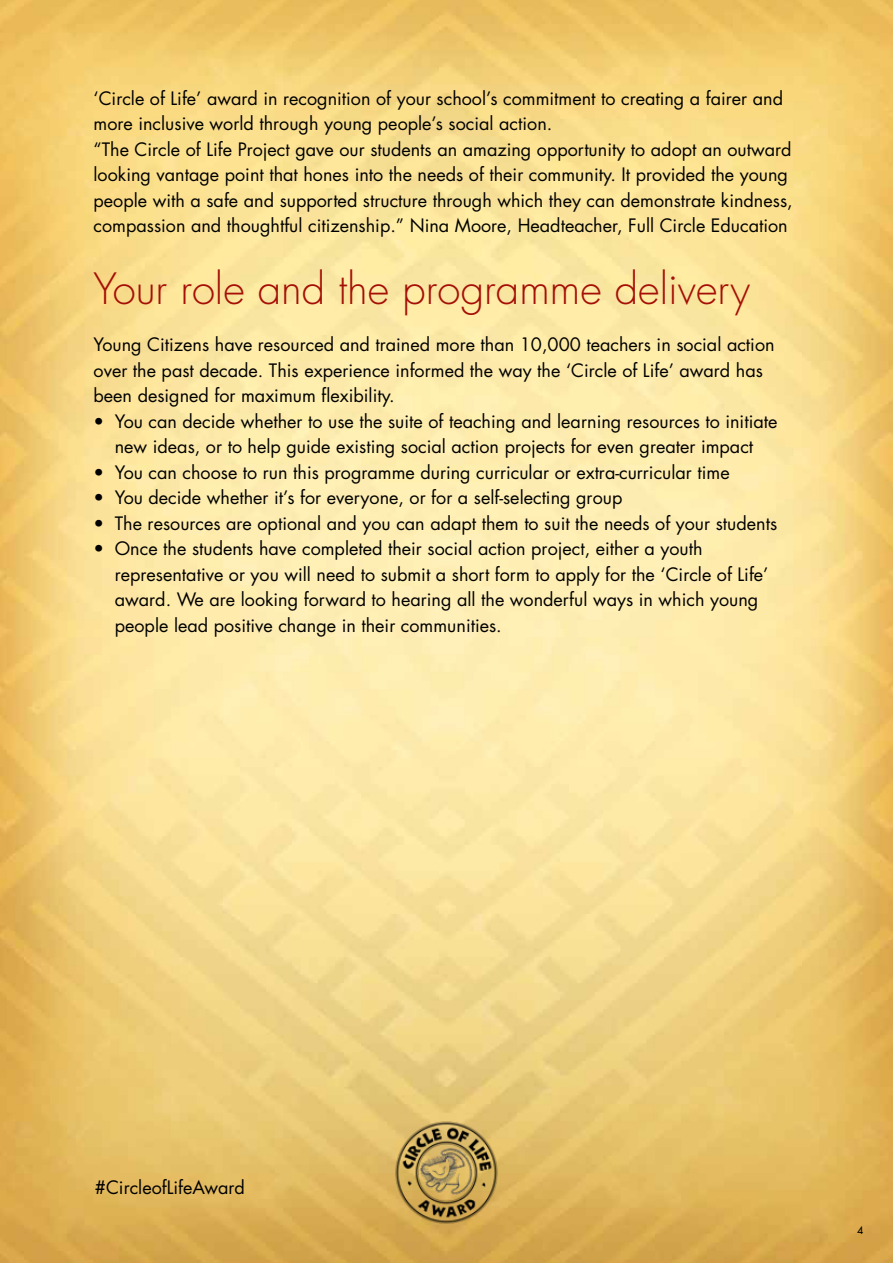
<style>
.page{position:relative;width:893px;height:1263px;background:#fff}
.page>*{position:absolute;margin:0;border:0;box-sizing:border-box;transform-origin:0 0}
.t1{font:300 42px "Futura";color:#a50f07}
.t2{font:18px/25.5px "Futura";color:#000}
.t3{font:10.5px "Futura";color:#000}
</style>
<div class="page">
<img style="left:0;top:0;width:893px;height:1263px">
<img style="left:393px;top:1119px;width:107px;height:107px">
<p class="t2" style="left:94px;top:85px;width:701px">‘Circle of Life’ award in recognition of your school’s commitment to creating a fairer and more inclusive world through young people’s social action.<br>“The Circle of Life Project gave our students an amazing opportunity to adopt an outward looking vantage point that hones into the needs of their community. It provided the young people with a safe and supported structure through which they can demonstrate kindness, compassion and thoughtful citizenship.” Nina Moore, Headteacher, Full Circle Education</p>
<h1 class="t1" style="left:94px;top:262px;width:658px">Your role and the programme delivery</h1>
<p class="t2" style="left:94px;top:331px;width:683px">Young Citizens have resourced and trained more than 10,000 teachers in social action over the past decade. This experience informed the way the ‘Circle of Life’ award has been designed for maximum flexibility.</p>
<p class="t2" style="left:94px;top:408px;width:685px;text-align:center">• You can decide whether to use the suite of teaching and learning resources to initiate new ideas, or to help guide existing social action projects for even greater impact</p>
<p class="t2" style="left:94px;top:459px;width:638px">• You can choose to run this programme during curricular or extra-curricular time</p>
<p class="t2" style="left:94px;top:485px;width:530px">• You decide whether it’s for everyone, or for a self-selecting group</p>
<p class="t2" style="left:94px;top:510px;width:685px">• The resources are optional and you can adapt them to suit the needs of your students</p>
<p class="t2" style="left:115px;top:536px;width:655px;text-indent:-21px">• Once the students have completed their social action project, either a youth representative or you will need to submit a short form to apply for the ‘Circle of Life’ award. We are looking forward to hearing all the wonderful ways in which young people lead positive change in their communities.</p>
<p class="t2" style="left:95px;top:1174px;width:151px">#CircleofLifeAward</p>
<p class="t3" style="left:857px;top:1223px;width:8px">4</p>
</div>
